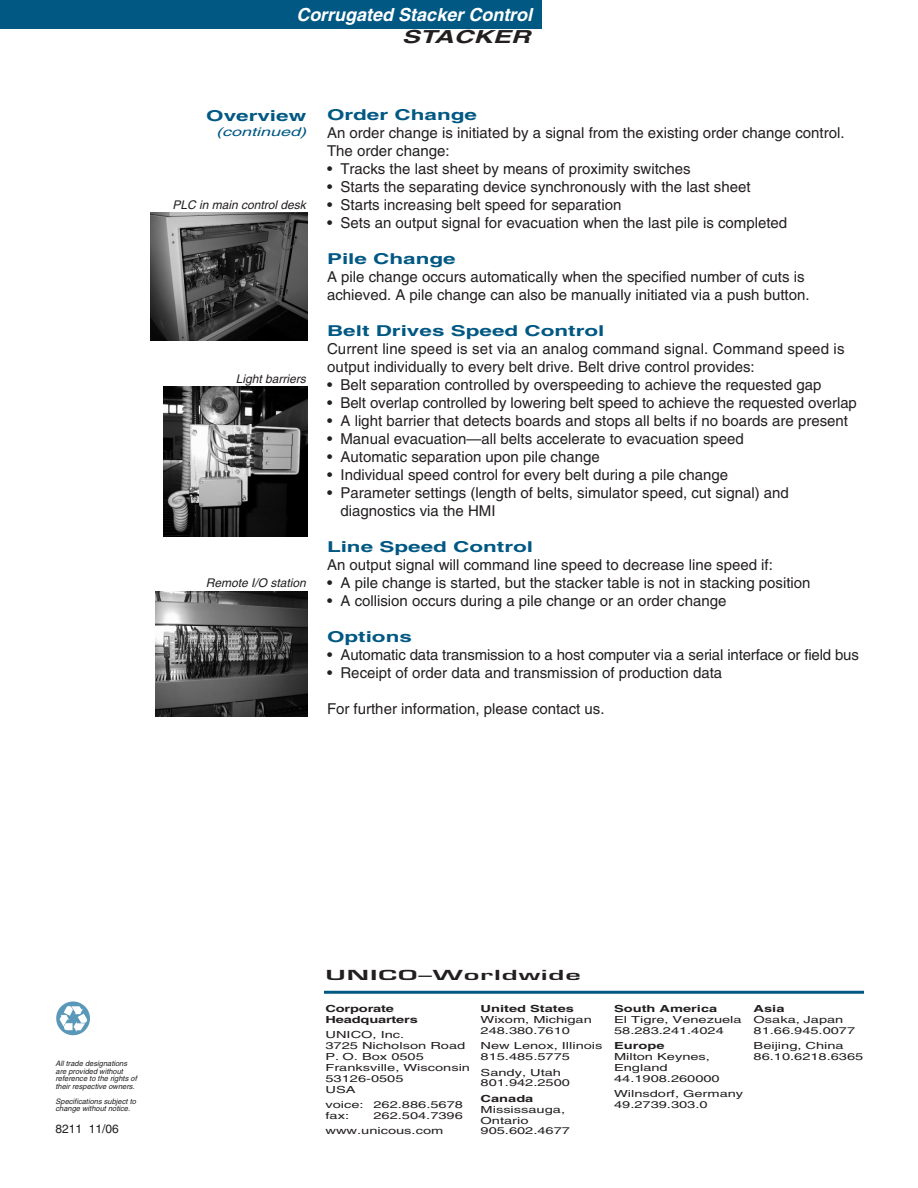
<style>
.page{position:relative;width:918px;height:1188px;background:#fff}
.page>*{position:absolute;margin:0;border:0;box-sizing:border-box;transform-origin:0 0}
.t1{font:italic 700 18px "Helvetica";color:#fff}
.t2{font:italic 700 18px "Helvetica";color:#231f20;scale:1.5 1}
.t3{font:15px/18px "Helvetica";color:#231f20}
.t4{font:700 15px "Helvetica";color:#005883;scale:1.5 1}
.t5{font:600 13.5px "Eurostile";letter-spacing:.035em;color:#231f20;scale:2 1}
.t6{font:italic 12px "Helvetica";color:#231f20}
.t7{font:italic 12px "Helvetica";color:#005883;scale:1.5 1}
.t8{font:12px "Helvetica";color:#231f20}
.t9{font:9.75px/10.9px "Helvetica";color:#231f20;scale:1.5 1}
.t10{font:700 9.75px/10.9px "Helvetica";color:#231f20;scale:1.5 1}
.t11{font:italic 7.5px/7.5px "Helvetica";color:#231f20}
</style>
<div class="page">
<img style="left:56px;top:1001px;width:34px;height:35px">
<div style="left:0;top:0;width:541px;height:28px;background:#005883"></div>
<img style="left:151px;top:213px;width:156px;height:128px">
<img style="left:163px;top:386px;width:144px;height:151px">
<img style="left:156px;top:591px;width:151px;height:126px">
<hr style="left:324px;top:991px;width:540px;height:3px;background:#005883">
<p class="t1" style="left:296px;top:8px;width:237px">Corrugated Stacker Control</p>
<p class="t2" style="left:402px;top:30px;width:87px">STACKER</p>
<p class="t4" style="left:206px;top:110px;width:68px">Overview</p>
<p class="t7" style="left:216px;top:127px;width:62px">(continued)</p>
<p class="t6" style="left:172px;top:200px;width:135px">PLC in main control desk</p>
<p class="t6" style="left:236px;top:374px;width:72px">Light barriers</p>
<p class="t6" style="left:206px;top:578px;width:102px">Remote I/O station</p>
<p class="t4" style="left:327px;top:110px;width:102px">Order Change</p>
<p class="t3" style="left:327px;top:126px;width:519px">An order change is initiated by a signal from the existing order change control.<br>The order change:</p>
<p class="t3" style="left:327px;top:162px;width:365px">• Tracks the last sheet by means of proximity switches</p>
<p class="t3" style="left:327px;top:180px;width:425px">• Starts the separating device synchronously with the last sheet</p>
<p class="t3" style="left:327px;top:198px;width:296px">• Starts increasing belt speed for separation</p>
<p class="t3" style="left:327px;top:216px;width:462px">• Sets an output signal for evacuation when the last pile is completed</p>
<p class="t4" style="left:327px;top:254px;width:87px">Pile Change</p>
<p class="t3" style="left:327px;top:270px;width:484px">A pile change occurs automatically when the specified number of cuts is achieved. A pile change can also be manually initiated via a push button.</p>
<p class="t4" style="left:327px;top:326px;width:187px">Belt Drives Speed Control</p>
<p class="t3" style="left:327px;top:342px;width:519px">Current line speed is set via an analog command signal. Command speed is output individually to every belt drive. Belt drive control provides:</p>
<p class="t3" style="left:327px;top:378px;width:496px">• Belt separation controlled by overspeeding to achieve the requested gap</p>
<p class="t3" style="left:327px;top:396px;width:531px">• Belt overlap controlled by lowering belt speed to achieve the requested overlap</p>
<p class="t3" style="left:327px;top:414px;width:523px">• A light barrier that detects boards and stops all belts if no boards are present</p>
<p class="t3" style="left:327px;top:432px;width:418px">• Manual evacuation—all belts accelerate to evacuation speed</p>
<p class="t3" style="left:327px;top:450px;width:274px">• Automatic separation upon pile change</p>
<p class="t3" style="left:327px;top:468px;width:403px">• Individual speed control for every belt during a pile change</p>
<p class="t3" style="left:340px;top:486px;width:450px;text-indent:-14px">• Parameter settings (length of belts, simulator speed, cut signal) and diagnostics via the HMI</p>
<p class="t4" style="left:327px;top:542px;width:139px">Line Speed Control</p>
<p class="t3" style="left:327px;top:558px;width:447px">An output signal will command line speed to decrease line speed if:</p>
<p class="t3" style="left:327px;top:576px;width:485px">• A pile change is started, but the stacker table is not in stacking position</p>
<p class="t3" style="left:327px;top:594px;width:401px">• A collision occurs during a pile change or an order change</p>
<p class="t4" style="left:327px;top:632px;width:58px">Options</p>
<p class="t3" style="left:327px;top:648px;width:533px">• Automatic data transmission to a host computer via a serial interface or field bus</p>
<p class="t3" style="left:327px;top:666px;width:397px">• Receipt of order data and transmission of production data</p>
<p class="t3" style="left:327px;top:702px;width:279px">For further information, please contact us.</p>
<p class="t11" style="left:56px;top:1061px;width:83px">All trade designations are provided without reference to the rights of their respective owners.</p>
<p class="t11" style="left:56px;top:1098px;width:82px">Specifications subject to change without notice.</p>
<p class="t8" style="left:56px;top:1124px;width:65px">8211 11/06</p>
<p class="t5" style="left:326px;top:970px;width:129px">UNICO–Worldwide</p>
<p class="t10" style="left:326px;top:1004px;width:63px">Corporate<br>Headquarters</p>
<p class="t9" style="left:326px;top:1030px;width:98px">UNICO, Inc.<br>3725 Nicholson Road<br>P. O. Box 0505<br>Franksville, Wisconsin<br>53126-0505<br>USA</p>
<p class="t9" style="left:326px;top:1100px;width:93px">voice: 262.886.5678 fax:</p>
<p class="t9" style="left:326px;top:1109px;width:93px;line-height:15.3px;text-indent:48px">262.504.7396 www.unicous.com</p>
<p class="t10" style="left:481px;top:1004px;width:64px">United States</p>
<p class="t9" style="left:481px;top:1015px;width:76px">Wixom, Michigan<br>248.380.7610</p>
<p class="t9" style="left:481px;top:1041px;width:83px">New Lenox, Illinois<br>815.485.5775</p>
<p class="t9" style="left:481px;top:1068px;width:61px">Sandy, Utah<br>801.942.2500</p>
<p class="t10" style="left:481px;top:1094px;width:37px">Canada</p>
<p class="t9" style="left:481px;top:1105px;width:61px">Mississauga,<br>Ontario<br>905.602.4677</p>
<p class="t10" style="left:614px;top:1004px;width:70px">South America</p>
<p class="t9" style="left:614px;top:1015px;width:87px">El Tigre, Venezuela<br>58.283.241.4024</p>
<p class="t10" style="left:614px;top:1041px;width:35px">Europe</p>
<p class="t9" style="left:614px;top:1052px;width:72px">Milton Keynes,<br>England<br>44.1908.260000</p>
<p class="t9" style="left:614px;top:1089px;width:88px">Wilnsdorf, Germany<br>49.2739.303.0</p>
<p class="t10" style="left:754px;top:1004px;width:22px">Asia</p>
<p class="t9" style="left:754px;top:1015px;width:69px">Osaka, Japan<br>81.66.945.0077</p>
<p class="t9" style="left:754px;top:1041px;width:75px">Beijing, China<br>86.10.6218.6365</p>
</div>
